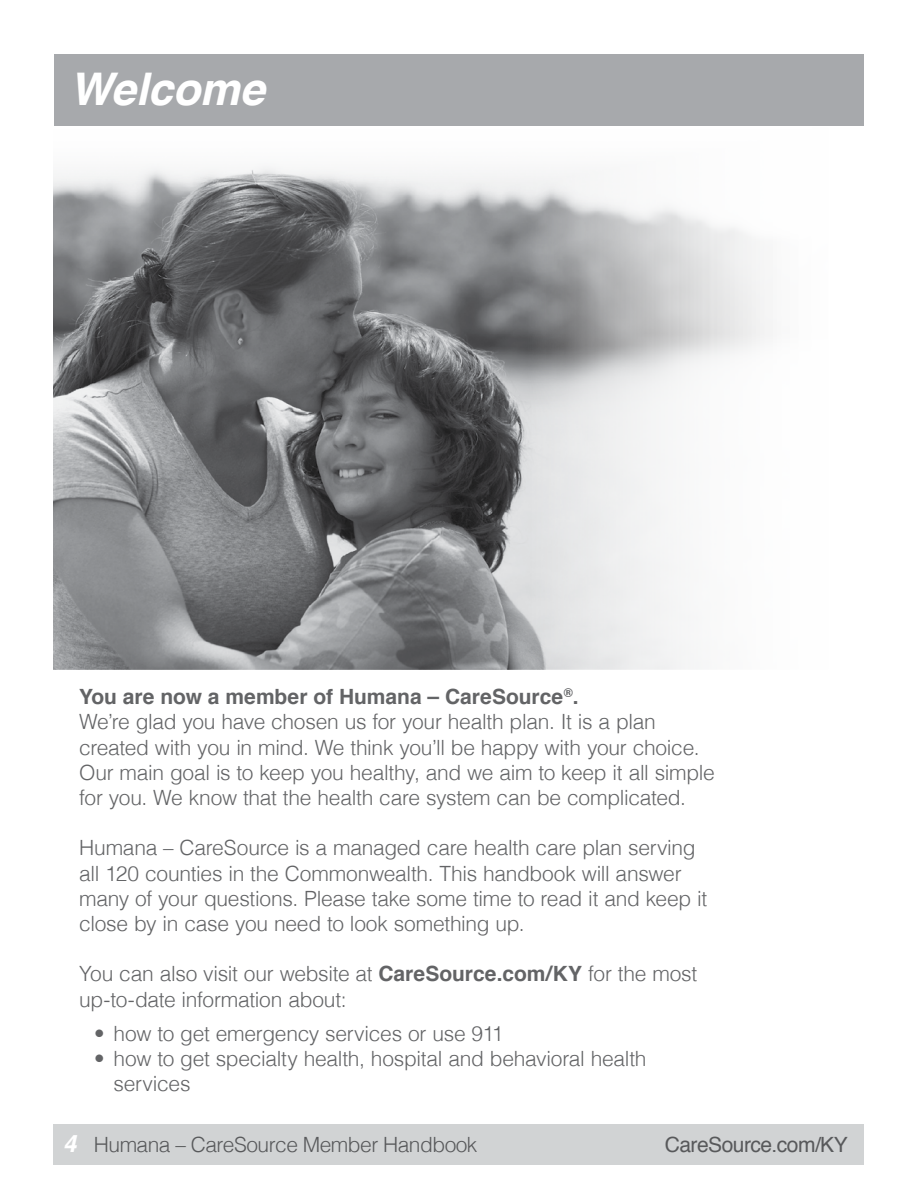
<style>
.page{position:relative;width:918px;height:1188px;background:#fff}
.page>*{position:absolute;margin:0;border:0;box-sizing:border-box;transform-origin:0 0}
.t1{font:italic 700 45px "Helvetica";letter-spacing:-.005em;color:#fff}
.t2{font:300 21px/25.2px "Helvetica";letter-spacing:-.015em;color:#636466}
.t3{font:300 21px "Helvetica";letter-spacing:-.025em;color:#58595b}
.t4{font:21px "Helvetica";letter-spacing:-.025em;color:#58595b}
.s1{font-weight:700}
.s2{font-weight:700;font-style:italic;font-size:24px;color:#fff}
</style>
<div class="page">
<div style="left:54px;top:1125px;width:810px;height:40px;background:#d1d3d4"></div>
<div style="left:54px;top:54px;width:810px;height:71px;background:#a7a9ac"></div>
<img style="left:54px;top:125px;width:794px;height:544px">
<h1 class="t1" style="left:70px;top:52px;width:196px">Welcome</h1>
<p class="t2" style="left:79px;top:683px;width:637px"><span class="s1">You are now a member of Humana – CareSource</span><sup>®</sup><span class="s1">.<br></span>We’re glad you have chosen us for your health plan. It is a plan created with you in mind. We think you’ll be happy with your choice.<br>Our main goal is to keep you healthy, and we aim to keep it all simple for you. We know that the health care system can be complicated.</p>
<p class="t2" style="left:79px;top:834px;width:630px">Humana – CareSource is a managed care health care plan serving all 120 counties in the Commonwealth. This handbook will answer many of your questions. Please take some time to read it and keep it close by in case you need to look something up.</p>
<p class="t2" style="left:79px;top:960px;width:620px">You can also visit our website at <span class="s1">CareSource.com/KY</span> for the most up-to-date information about:</p>
<p class="t2" style="left:94px;top:1019px;width:411px">• how to get emergency services or use 911</p>
<p class="t2" style="left:114px;top:1044px;width:535px;text-indent:-20px">• how to get specialty health, hospital and behavioral health services</p>
<p class="t3" style="left:63px;top:1127px;width:416px"><span class="s2">4</span> Humana – CareSource Member Handbook</p>
<p class="t4" style="left:665px;top:1128px;width:184px">CareSource.com/KY</p>
</div>
